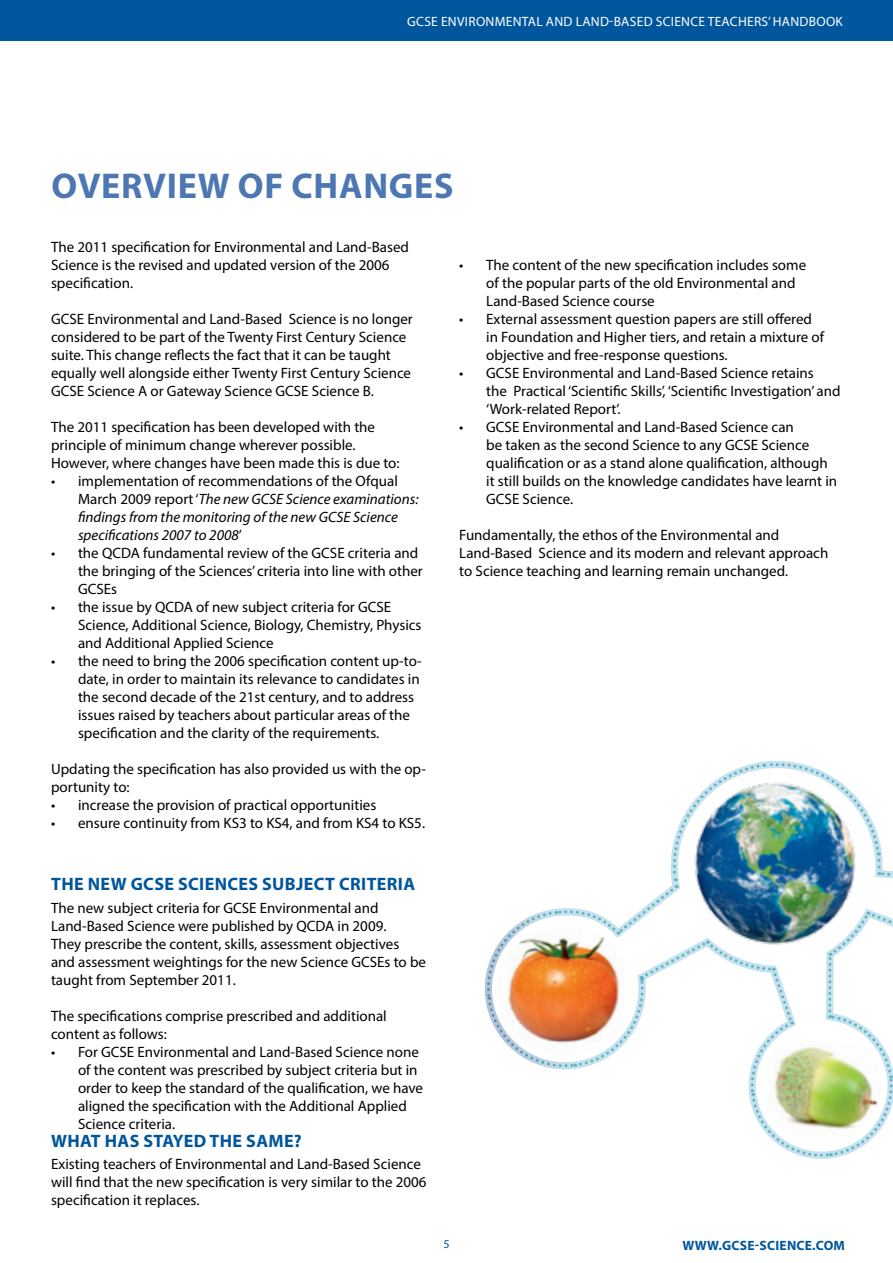
<style>
.page{position:relative;width:893px;height:1263px;background:#fff}
.page>*{position:absolute;margin:0;border:0;box-sizing:border-box;transform-origin:0 0}
.t1{font:700 36px "Myriad Pro";letter-spacing:.02em;color:#4d77b2}
.t2{font:700 18px "Myriad Pro";letter-spacing:.02em;color:#00569c}
.t3{font:15px/18px "Myriad Pro";color:#000}
.t4{font:italic 15px/18px "Myriad Pro";color:#000}
.t5{font:13.5px "Myriad Pro";letter-spacing:.02em;color:#fff}
.t6{font:700 13.5px "Myriad Pro";letter-spacing:.02em;color:#00569c}
.t7{font:12px "Myriad Pro";color:#00569c}
.s1{font-style:normal}
</style>
<div class="page">
<div style="left:0;top:0;width:893px;height:40px;background:#00569c"></div>
<svg style="left:484px;top:761px;width:409px;height:398px"></svg>
<img style="left:760px;top:1037px;width:124px;height:105px">
<img style="left:493px;top:926px;width:132px;height:134px">
<img style="left:684px;top:776px;width:182px;height:178px">
<p class="t5" style="left:407px;top:13px;width:385px">GCSE environmental and land-based science TEACHERS’ HANDBOO</p>
<p class="t5" style="left:836px;top:13px;width:9px">K</p>
<h1 class="t1" style="left:51px;top:162px;width:404px">OVERVI EW OF CHANGES</h1>
<p class="t3" style="left:51px;top:238px;width:359px">The 2011 specification for Environmental and Land-Based<br>Science is the revised and updated version of the 2006 specification.</p>
<p class="t3" style="left:51px;top:310px;width:363px">GCSE Environmental and Land-Based Science is no longer considered to be part of the Twenty First Century Science suite. This change reflects the fact that it can be taught equally well alongside either Twenty First Century Science GCSE Science A or Gateway Science GCSE Science B.</p>
<p class="t3" style="left:51px;top:418px;width:350px">The 2011 specification has been developed with the principle of minimum change wherever possible.<br>However, where changes have been made this is due to:</p>
<p class="t4" style="left:78px;top:472px;width:342px;text-indent:-27px"><span class="s1">• implementation of recommendations of the Ofqual March 2009 report ‘</span>The new GCSE Science examinations: findings from the monitoring of the new GCSE Science specifications 2007 to 2008<span class="s1">’</span></p>
<p class="t3" style="left:78px;top:544px;width:346px;text-indent:-27px">• the QCDA fundamental review of the GCSE criteria and the bringing of the Sciences’ criteria into line with other<br>GCSEs</p>
<p class="t3" style="left:78px;top:598px;width:345px;text-indent:-27px">• the issue by QCDA of new subject criteria for GCSE<br>Science, Additional Science, Biology, Chemistry, Physics and Additional Applied Science</p>
<p class="t3" style="left:78px;top:652px;width:345px;text-indent:-27px">• the need to bring the 2006 specification content up-to&shy;date, in order to maintain its relevance to candidates in the second decade of the 21st century, and to address issues raised by teachers about particular areas of the specification and the clarity of the requirements.</p>
<p class="t3" style="left:51px;top:760px;width:376px">Updating the specification has also provided us with the op&shy;portunity to:</p>
<p class="t3" style="left:51px;top:796px;width:327px">• increase the provision of practical opportunities</p>
<p class="t3" style="left:51px;top:814px;width:376px">• ensure continuity from KS3 to KS4, and from KS4 to KS5.</p>
<p class="t3" style="left:486px;top:256px;width:321px;text-indent:-27px">• The content of the new specification includes some of the popular parts of the old Environmental and<br>Land-Based Science course</p>
<p class="t3" style="left:486px;top:310px;width:339px;text-indent:-27px">• External assessment question papers are still offered in Foundation and Higher tiers, and retain a mixture of objective and free-response questions.</p>
<p class="t3" style="left:486px;top:364px;width:356px;text-indent:-27px">• GCSE Environmental and Land-Based Science retains<br>the Practical ‘Scientific Skills’, ‘Scientific Investigation’ and ‘Work-related Report’.</p>
<p class="t3" style="left:486px;top:418px;width:352px;text-indent:-27px">• GCSE Environmental and Land-Based Science can<br>be taken as the second Science to any GCSE Science qualification or as a stand alone qualification, although it still builds on the knowledge candidates have learnt in GCSE Science.</p>
<p class="t3" style="left:459px;top:526px;width:371px">Fundamentally, the ethos of the Environmental and<br>Land-Based Science and its modern and relevant approach to Science teaching and learning remain unchanged.</p>
<p class="t2" style="left:51px;top:872px;width:165px">THE NEW GCSE SCIENCES</p>
<p class="t2" style="left:262px;top:872px;width:53px">SUBJECT</p>
<p class="t2" style="left:339px;top:872px;width:75px">CRITERIA</p>
<p class="t3" style="left:51px;top:898px;width:377px">The new subject criteria for GCSE Environmental and Land-Based Science were published by QCDA in 2009.<br>They prescribe the content, skills, assessment objectives and assessment weightings for the new Science GCSEs to be taught from September 2011.</p>
<p class="t3" style="left:51px;top:1006px;width:337px">The specifications comprise prescribed and additional content as follows:</p>
<p class="t3" style="left:78px;top:1042px;width:347px;text-indent:-27px">• For GCSE Environmental and Land-Based Science none of the content was prescribed by subject criteria but in order to keep the standard of the qualification, we have aligned the specification with the Additional Applied Science criteria.</p>
<p class="t2" style="left:51px;top:1129px;width:14px">WHAT</p>
<p class="t2" style="left:105px;top:1129px;width:12px">HAS</p>
<p class="t2" style="left:143px;top:1129px;width:78px">STAYEDTHE</p>
<p class="t2" style="left:246px;top:1129px;width:57px">SAME?</p>
<p class="t3" style="left:51px;top:1155px;width:377px">Existing teachers of Environmental and Land-Based Science will find that the new specification is very similar to the 2006 specification it replaces.</p>
<p class="t7" style="left:443px;top:1236px;width:8px">5</p>
<p class="t6" style="left:683px;top:1236px;width:106px">WWW.GCSE-SCIENCE</p>
<p class="t6" style="left:812px;top:1236px;width:34px">.COM</p>
</div>
